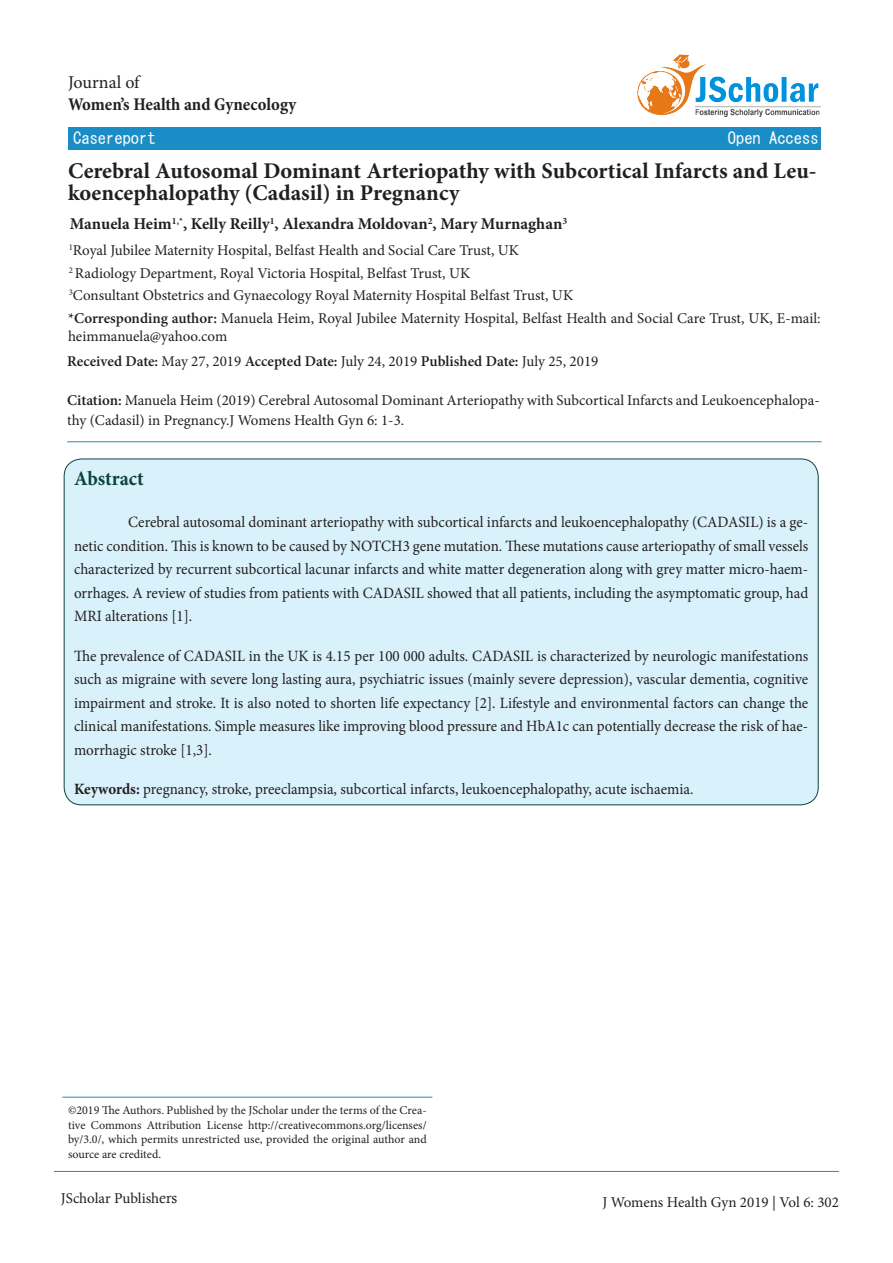
<style>
.page{position:relative;width:893px;height:1263px;background:#fff}
.page>*{position:absolute;margin:0;border:0;box-sizing:border-box;transform-origin:0 0}
.t1{font:700 22.5px/22.5px "Minion Pro";color:#231f20}
.t2{font:700 20.4px "Minion Pro";color:#0d433d;scale:.95 1}
.t3{font:700 condensed 18px/21.6px "Minion Pro";color:#231f20}
.t4{font:700 16.5px "Minion Pro";color:#231f20}
.t5{font:16.5px "MS Gothic";color:#fff}
.t6{font:15.75px/23.5px "Minion Pro";color:#231f20;text-align:justify;scale:.95 1}
.t7{font:15px/22.5px "Minion Pro";color:#231f20}
.t8{font:600 15px "Minion Pro";color:#231f20}
.t9{font:12px/14.4px "Minion Pro";color:#231f20;text-align:justify}
.s1{font-weight:400;font-stretch:normal}
.s2{font-weight:600}
.s3{font-weight:400}
.s4{font-weight:700}
.s5{font-family:"Calisto"}
</style>
<div class="page">
<hr style="left:54px;top:1171px;width:785px;height:1px;background:#1a8dc6">
<hr style="left:67px;top:441px;width:755px;height:1px;background:#1a8dc6">
<div style="left:68px;top:127px;width:753px;height:23px;background:#1a8dc6"></div>
<img style="left:637px;top:54px;width:184px;height:63px">
<div style="left:64px;top:459px;width:754px;height:346px;background:#d9f1fb;border-radius:18px"></div>
<hr style="left:62px;top:1097px;width:370px;height:1px;background:#1a8dc6">
<p class="t3" style="left:68px;top:72px;width:230px"><span class="s1">Journal of<br></span>Women’s Health and Gynecology</p>
<p class="t5" style="left:73px;top:130px;width:84px">Casereport</p>
<p class="t5" style="left:728px;top:130px;width:92px">Open Access</p>
<p class="t1" style="left:68px;top:159px;width:750px">Cerebral Autosomal Dominant Arteriopathy with Subcortical Infarcts and Leu&shy;koencephalopathy (Cadasil) in Pregnancy</p>
<p class="t4" style="left:70px;top:213px;width:499px">Manuela Heim<sup>1,*</sup>, Kelly Reilly<sup>1</sup>, Alexandra Moldovan<sup>2</sup>, Mary Murnaghan<sup>3</sup></p>
<p class="t7" style="left:69px;top:239px;width:506px"><sup>1</sup>Royal Jubilee Maternity Hospital, Belfast Health and Social Care Trust, UK<br><sup>2</sup> Radiology Department, Royal Victoria Hospital, Belfast Trust, UK<br><sup>3</sup>Consultant Obstetrics and Gynaecology Royal Maternity Hospital Belfast Trust, UK</p>
<p class="t7" style="left:68px;top:309px;width:754px;line-height:18px"><span class="s2">*Corresponding author:</span> Manuela Heim, Royal Jubilee Maternity Hospital, Belfast Health and Social Care Trust, UK, E-mail: heimmanuela@yahoo.com</p>
<p class="t8" style="left:67px;top:351px;width:533px">Received Date: <span class="s3">May 27, 2019</span> Accepted Date: <span class="s3">July 24, 2019</span> Published Date: <span class="s3">July 25, 2019</span></p>
<p class="t7" style="left:67px;top:391px;width:754px;line-height:19.5px"><span class="s2">Citation:</span> Manuela Heim (2019) Cerebral Autosomal Dominant Arteriopathy with Subcortical Infarcts and Leukoencephalopa&shy;thy (Cadasil) in Pregnancy.J Womens Health Gyn 6: 1-3.</p>
<p class="t2" style="left:74px;top:464px;width:75px">Abstract</p>
<p class="t6" style="left:74px;top:510px;width:774px;text-indent:54px">Cerebral autosomal dominant arteriopathy with subcortical infarcts and leukoencephalopathy (CADASIL) is a ge&shy;netic condition. This is known to be caused by NOTCH3 gene mutation. These mutations cause arteriopathy of small vessels characterized by recurrent subcortical lacunar infarcts and white matter degeneration along with grey matter micro-haem&shy;orrhages. A review of studies from patients with CADASIL showed that all patients, including the asymptomatic group, had MRI alterations [1].</p>
<p class="t6" style="left:74px;top:644px;width:774px">The prevalence of CADASIL in the UK is 4.15 per 100 000 adults. CADASIL is characterized by neurologic manifestations such as migraine with severe long lasting aura, psychiatric issues (mainly severe depression), vascular dementia, cognitive impairment and stroke. It is also noted to shorten life expectancy [2]. Lifestyle and environmental factors can change the clinical manifestations. Simple measures like improving blood pressure and HbA1c can potentially decrease the risk of hae&shy;morrhagic stroke [1,3].</p>
<p class="t6" style="left:74px;top:777px;width:653px"><span class="s4">Keywords:</span> pregnancy, stroke, preeclampsia, subcortical infarcts, leukoencephalopathy, acute ischaemia.</p>
<p class="t9" style="left:68px;top:1103px;width:360px">©2019 The Authors. Published by the JScholar under the terms of the Crea&shy;tive Commons Attribution License http://creativecommons.org/licenses/ by/3.0/, which permits unrestricted use, provided the original author and source are credited.</p>
<p class="t7" style="left:61px;top:1186px;width:118px">JScholar Publish<span class="s5">ers</span></p>
<p class="t7" style="left:602px;top:1190px;width:238px">J Womens Health Gyn 2019 | Vol 6: 302</p>
</div>
